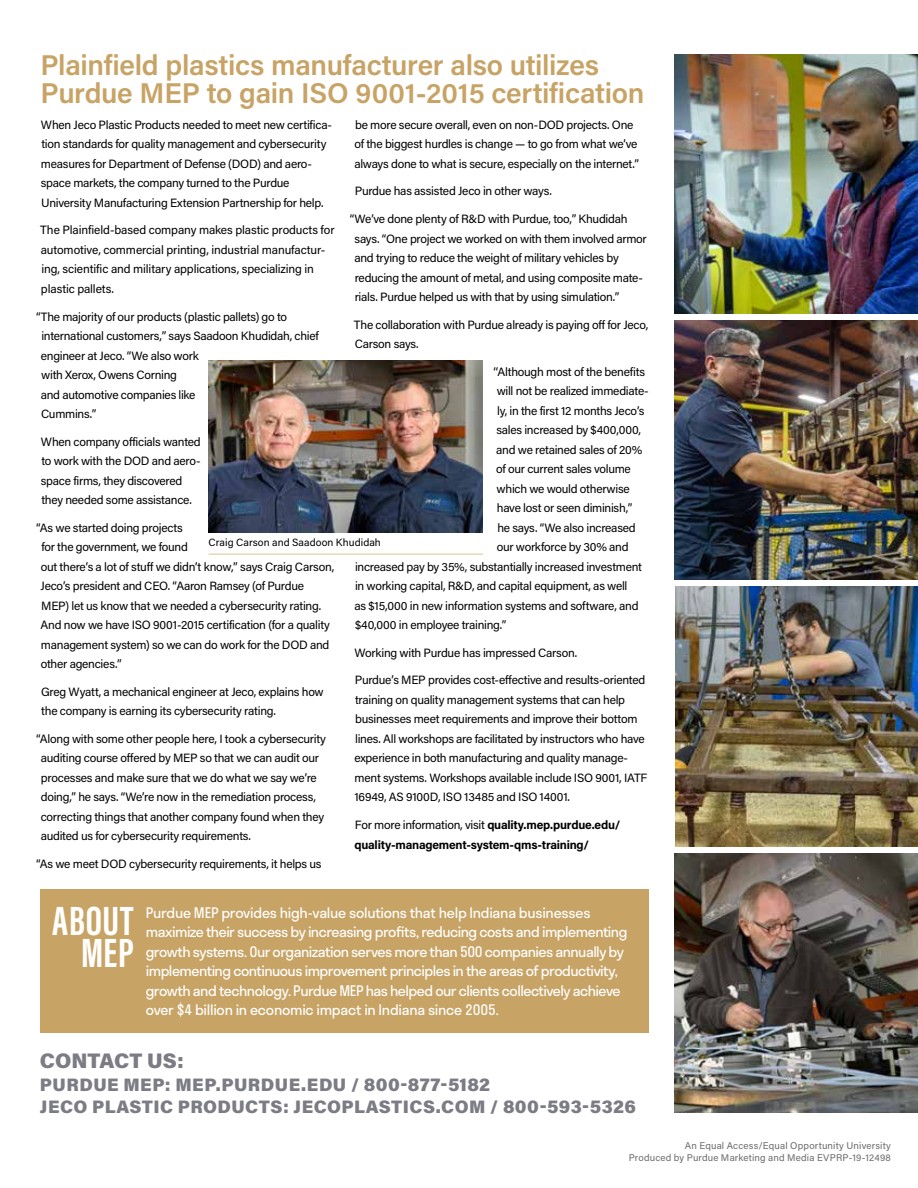
<style>
.page{position:relative;width:918px;height:1188px;background:#fff}
.page>*{position:absolute;margin:0;border:0;box-sizing:border-box;transform-origin:0 0}
.t1{font:700 42px/31.5px "Acumin Pro Extra Cond";letter-spacing:.02em;color:#fff;text-align:right}
.t2{font:600 28.5px/28.5px "Acumin Pro";letter-spacing:-.01em;color:#c7a365}
.t3{font:900 21px "Acumin Pro";letter-spacing:-.005em;color:#7b7c84}
.t4{font:900 18px/22.5px "Acumin Pro";letter-spacing:.025em;color:#7b7c84}
.t5{font:14.25px/19.5px "Stratos";letter-spacing:-.035em;color:#fff}
.t6{font:12px/19.5px "Acumin Pro";letter-spacing:-.02em;color:#000}
.t7{font:700 12px/19.5px "Acumin Pro";letter-spacing:-.02em;color:#000}
.t8{font:10.5px "Acumin Pro";letter-spacing:.005em;color:#000}
.t9{font:9.75px/11.7px "Acumin Pro";letter-spacing:.015em;color:#6a6c6c;text-align:right}
.s1{font-weight:400}
</style>
<div class="page">
<img style="left:675px;top:853px;width:243px;height:260px">
<img style="left:675px;top:320px;width:243px;height:260px">
<img style="left:675px;top:54px;width:243px;height:259px">
<img style="left:675px;top:587px;width:243px;height:259px">
<div style="left:40px;top:889px;width:609px;height:144px;background:#c7a365"></div>
<img style="left:209px;top:361px;width:274px;height:172px">
<hr style="left:209px;top:554px;width:274px;height:1px;background:#dcc392">
<h2 class="t2" style="left:40px;top:49px;width:605px">Plainfield plastics manufacturer also utilizes<br>Purdue MEP to gain ISO 9001-2015 certification</h2>
<p class="t6" style="left:41px;top:114px;width:293px">When Jeco Plastic Products needed to meet new certifica&shy;tion standards for quality management and cybersecurity measures for Department of Defense (DOD) and aero&shy;space markets, the company turned to the Purdue University Manufacturing Extension Partnership for help.</p>
<p class="t6" style="left:40px;top:220px;width:296px">The Plainfield-based company makes plastic products for automotive, commercial printing, industrial manufactur&shy;ing, scientific and military applications, specializing in plastic pallets.</p>
<p class="t6" style="left:41px;top:306px;width:280px;text-indent:-5px">“The majority of our products (plastic pallets) go to international customers,” says Saadoon Khudidah, chief engineer at Jeco. “We also work<br>with Xerox, Owens Corning<br>and automotive companies like<br>Cummins.”</p>
<p class="t6" style="left:41px;top:431px;width:161px">When company officials wanted to work with the DOD and aero&shy;space firms, they discovered they needed some assistance.</p>
<p class="t6" style="left:40px;top:517px;width:295px;text-indent:-4px">“As we started doing projects<br>for the government, we found<br>out there’s a lot of stuff we didn’t know,” says Craig Carson, Jeco’s president and CEO. “Aaron Ramsey (of Purdue MEP) let us know that we needed a cybersecurity rating.<br>And now we have ISO 9001-2015 certification (for a quality management system) so we can do work for the DOD and other agencies.”</p>
<p class="t6" style="left:41px;top:681px;width:284px">Greg Wyatt, a mechanical engineer at Jeco, explains how the company is earning its cybersecurity rating.</p>
<p class="t6" style="left:41px;top:728px;width:287px;text-indent:-5px">“Along with some other people here, I took a cybersecurity auditing course offered by MEP so that we can audit our processes and make sure that we do what we say we’re doing,” he says. “We’re now in the remediation process, correcting things that another company found when they audited us for cybersecurity requirements.</p>
<p class="t6" style="left:36px;top:854px;width:287px">“As we meet DOD cybersecurity requirements, it helps us</p>
<p class="t6" style="left:354px;top:114px;width:286px">be more secure overall, even on non-DOD projects. One of the biggest hurdles is change — to go from what we’ve always done to what is secure, especially on the internet.”</p>
<p class="t6" style="left:355px;top:181px;width:199px">Purdue has assisted Jeco in other ways.</p>
<p class="t6" style="left:354px;top:209px;width:294px;text-indent:-5px">“We’ve done plenty of R&amp;D with Purdue, too,” Khudidah says. “One project we worked on with them involved armor and trying to reduce the weight of military vehicles by reducing the amount of metal, and using composite mate&shy;rials. Purdue helped us with that by using simulation.”</p>
<p class="t6" style="left:354px;top:314px;width:296px">The collaboration with Purdue already is paying off for Jeco,<br>Carson says.</p>
<p class="t6" style="left:493px;top:361px;width:153px">‘‘Although most of the benefits</p>
<p class="t6" style="left:497px;top:381px;width:154px">will not be realized immediate-</p>
<p class="t6" style="left:497px;top:400px;width:149px">ly, in the first 12 months Jeco’s</p>
<p class="t6" style="left:496px;top:420px;width:146px">sales increased by $400,000,</p>
<p class="t6" style="left:496px;top:439px;width:148px">and we retained sales of 20%</p>
<p class="t6" style="left:496px;top:459px;width:136px">of our current sales volume</p>
<p class="t6" style="left:497px;top:478px;width:135px">which we would otherwise</p>
<p class="t6" style="left:497px;top:498px;width:137px">have lost or seen diminish,”</p>
<p class="t6" style="left:497px;top:517px;width:140px">he says. “We also increased</p>
<p class="t6" style="left:497px;top:537px;width:133px">our workforce by 30% and</p>
<p class="t6" style="left:355px;top:556px;width:289px">increased pay by 35%, substantially increased investment</p>
<p class="t6" style="left:355px;top:576px;width:274px">in working capital, R&amp;D, and capital equipment, as well</p>
<p class="t6" style="left:354px;top:595px;width:286px">as $15,000 in new information systems and software, and</p>
<p class="t6" style="left:355px;top:615px;width:153px">$40,000 in employee training.”</p>
<p class="t6" style="left:355px;top:642px;width:224px">Working with Purdue has impressed Carson.</p>
<p class="t6" style="left:354px;top:670px;width:294px">Purdue’s MEP provides cost-effective and results-oriented training on quality management systems that can help businesses meet requirements and improve their bottom lines. All workshops are facilitated by instructors who have experience in both manufacturing and quality manage&shy;ment systems. Workshops available include ISO 9001, IATF 16949, AS 9100D, ISO 13485 and ISO 14001.</p>
<p class="t7" style="left:354px;top:815px;width:267px"><span class="s1">For more information, visit</span> quality.mep.purdue.edu/ quality-management-system-qms-training/</p>
<p class="t8" style="left:209px;top:535px;width:174px">Craig Carson and Saadoon Khudidah</p>
<h1 class="t1" style="left:52px;top:905px;width:83px">ABOUT<br>MEP</h1>
<p class="t5" style="left:146px;top:902px;width:483px">Purdue MEP provides high-value solutions that help Indiana businesses maximize their success by increasing profits, reducing costs and implementing growth systems. Our organization serves more than 500 companies annually by implementing continuous improvement principles in the areas of productivity, growth and technology. Purdue MEP has helped our clients collectively achieve over $4 billion in economic impact in Indiana since 2005.</p>
<h3 class="t3" style="left:40px;top:1046px;width:145px">CONTACT US:</h3>
<h3 class="t4" style="left:40px;top:1072px;width:597px">PURDUE MEP: MEP.PURDUE.EDU / 800-877-5182<br>JECO PLASTIC PRODUCTS: JECOPLASTICS.COM / 800-593-5326</h3>
<p class="t9" style="left:629px;top:1139px;width:264px">An Equal Access/Equal Opportunity University<br>Produced by Purdue Marketing and Media EVPRP-19-12498</p>
</div>
